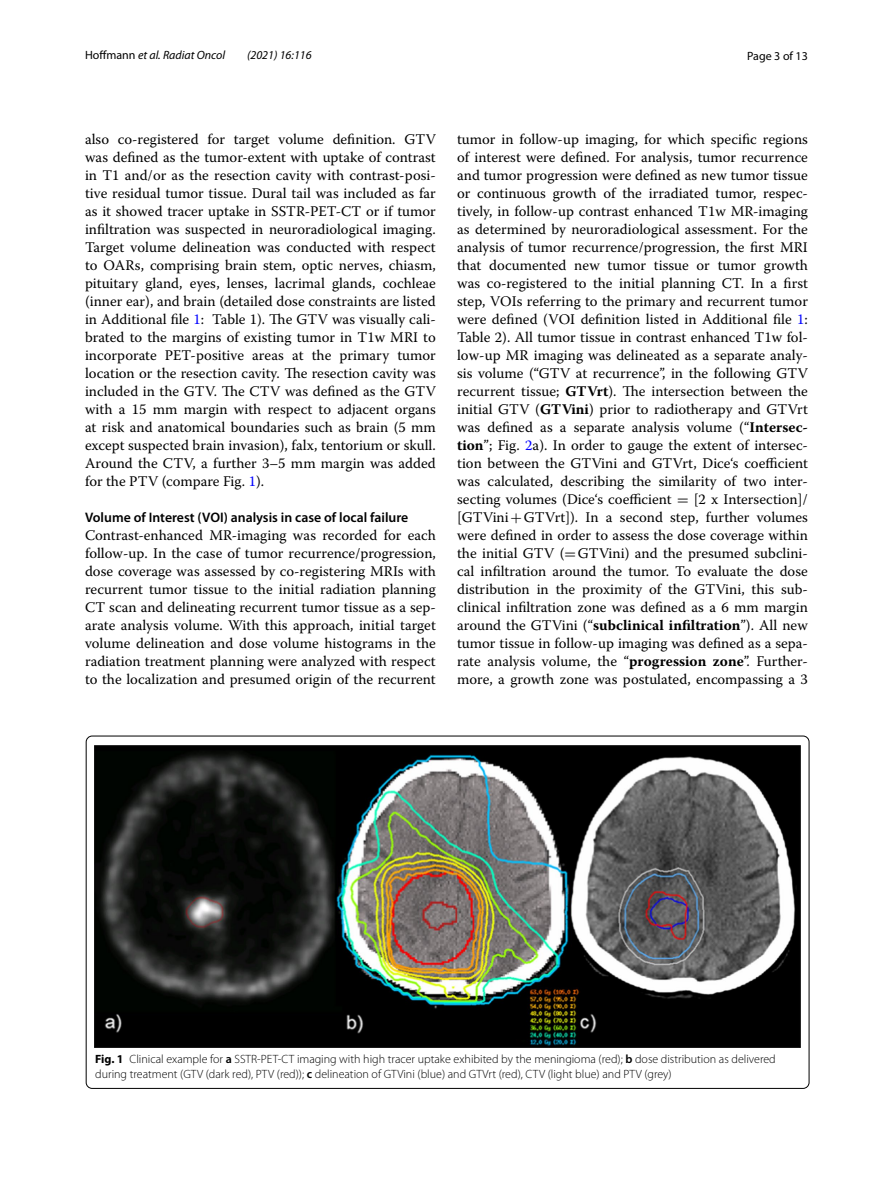
<style>
.page{position:relative;width:893px;height:1187px;background:#fff}
.page>*{position:absolute;margin:0;border:0;box-sizing:border-box;transform-origin:0 0}
.t1{font:14.7px/18px "Warnock Pro";color:#000;text-align:justify}
.t2{font:600 13.8px "Myriad Pro";color:#000}
.t3{font:300 12px/15px "Myriad Pro";color:#000}
.t4{font:italic 12px "Myriad Pro";color:#000}
.t5{font:12px "Myriad Pro";color:#000}
.s1{font-style:normal}
.s2{color:#00f}
.s3{font-weight:700}
.s4{font-family:"MTSY"}
.s5{font-weight:600}
</style>
<div class="page">
<img style="left:95px;top:745px;width:706px;height:302px">
<p class="t4" style="left:85px;top:48px;width:142px"><span class="s1">Hoffmann</span> et al. Radiat Oncol</p>
<p class="t4" style="left:247px;top:48px;width:66px">(2021) 16:116</p>
<p class="t5" style="left:747px;top:48px;width:62px">Page 3 of 13</p>
<p class="t1" style="left:85px;top:130px;width:352px">also co-registered for target volume definition. GTV was defined as the tumor-extent with uptake of contrast in T1 and/or as the resection cavity with contrast-posi&shy;tive residual tumor tissue. Dural tail was included as far as it showed tracer uptake in SSTR-PET-CT or if tumor infiltration was suspected in neuroradiological imaging.<br>Target volume delineation was conducted with respect to OARs, comprising brain stem, optic nerves, chiasm, pituitary gland, eyes, lenses, lacrimal glands, cochleae (inner ear), and brain (detailed dose constraints are listed in Additional file <span class="s2">1</span>: Table 1). The GTV was visually cali&shy;brated to the margins of existing tumor in T1w MRI to incorporate PET-positive areas at the primary tumor location or the resection cavity. The resection cavity was included in the GTV. The CTV was defined as the GTV with a 15 mm margin with respect to adjacent organs at risk and anatomical boundaries such as brain (5 mm except suspected brain invasion), falx, tentorium or skull.<br>Around the CTV, a further 3–5 mm margin was added for the PTV (compare Fig. <span class="s2">1</span>).</p>
<p class="t2" style="left:85px;top:508px;width:325px">Volume of Interest (VOI) analysis in case of local failure</p>
<p class="t1" style="left:85px;top:526px;width:352px">Contrast-enhanced MR-imaging was recorded for each follow-up. In the case of tumor recurrence/progression, dose coverage was assessed by co-registering MRIs with recurrent tumor tissue to the initial radiation planning CT scan and delineating recurrent tumor tissue as a sep&shy;arate analysis volume. With this approach, initial target volume delineation and dose volume histograms in the radiation treatment planning were analyzed with respect to the localization and presumed origin of the recurrent</p>
<p class="t1" style="left:457px;top:130px;width:352px">tumor in follow-up imaging, for which specific regions of interest were defined. For analysis, tumor recurrence and tumor progression were defined as new tumor tissue or continuous growth of the irradiated tumor, respec&shy;tively, in follow-up contrast enhanced T1w MR-imaging as determined by neuroradiological assessment. For the analysis of tumor recurrence/progression, the first MRI that documented new tumor tissue or tumor growth was co-registered to the initial planning CT. In a first step, VOIs referring to the primary and recurrent tumor were defined (VOI definition listed in Additional file <span class="s2">1</span>:<br>Table 2). All tumor tissue in contrast enhanced T1w fol&shy;low-up MR imaging was delineated as a separate analy&shy;sis volume (“GTV at recurrence”, in the following GTV recurrent tissue; <span class="s3">GTVrt</span>). The intersection between the initial GTV (<span class="s3">GTVini</span>) prior to radiotherapy and GTVrt was defined as a separate analysis volume (“<span class="s3">Intersec&shy;tion</span>”; Fig. <span class="s2">2</span>a). In order to gauge the extent of intersec&shy;tion between the GTVini and GTVrt, Dice‘s coefficient was calculated, describing the similarity of two inter&shy;secting volumes (Dice‘s coefficient <span class="s4">=</span> [2 x Intersection]/ [GTVini<span class="s4">+</span>GTVrt]). In a second step, further volumes were defined in order to assess the dose coverage within the initial GTV (<span class="s4">=</span>GTVini) and the presumed subclini&shy;cal infiltration around the tumor. To evaluate the dose distribution in the proximity of the GTVini, this sub&shy;clinical infiltration zone was defined as a 6 mm margin around the GTVini (“<span class="s3">subclinical infiltration</span>”). All new tumor tissue in follow-up imaging was defined as a sepa&shy;rate analysis volume, the “<span class="s3">progression zone</span>”. Further&shy;more, a growth zone was postulated, encompassing a 3</p>
<p class="t3" style="left:95px;top:1051px;width:682px"><span class="s3">Fig. 1</span> Clinical example for <span class="s5">a</span> SSTR-PET-CT imaging with high tracer uptake exhibited by the meningioma (red); <span class="s5">b</span> dose distribution as delivered during treatment (GTV (dark red), PTV (red)); <span class="s5">c</span> delineation of GTVini (blue) and GTVrt (red), CTV (light blue) and PTV (grey)</p>
</div>
